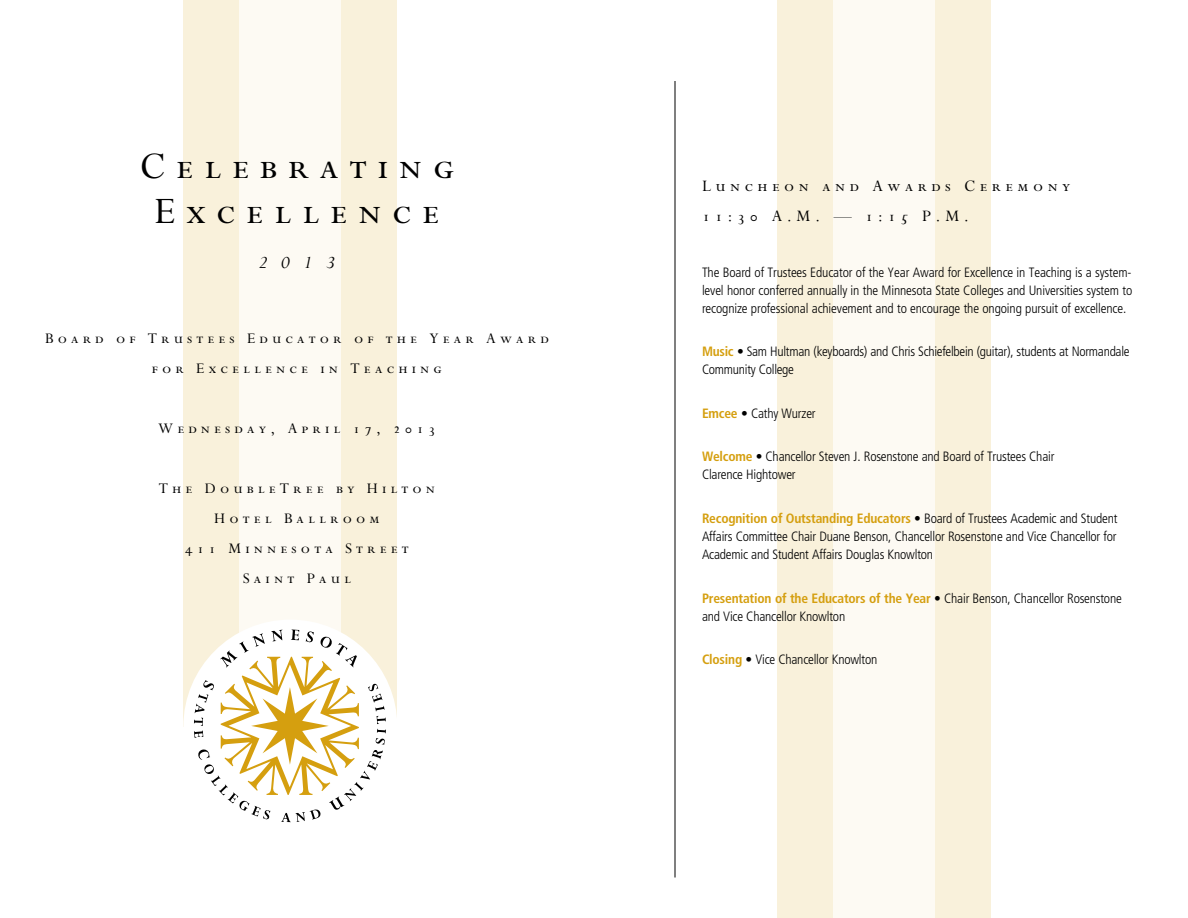
<style>
.page{position:relative;width:1188px;height:918px;background:#fff}
.page>*{position:absolute;margin:0;border:0;box-sizing:border-box;transform-origin:0 0}
.t1{font:42px/45px "Perpetua SC";letter-spacing:.25em;color:#000;text-align:center}
.t2{font:italic 19.35px "Perpetua";color:#000}
.t3{font:18px/30px "Perpetua SC";letter-spacing:.25em;color:#000}
.t4{font:16.5px/30px "Perpetua SC";letter-spacing:.25em;color:#000;text-align:center}
.t5{font:300 condensed 13.5px/18px "Frutiger";letter-spacing:-.015em;color:#000}
.s1{font-weight:700;color:#d59f0f}
</style>
<div class="page">
<div style="left:183px;top:0;width:214px;height:727px;background:#f9f1db"></div>
<div style="left:239px;top:0;width:102px;height:680px;background:#fdfaf3"></div>
<div style="left:183px;top:620px;width:214px;height:214px;background:#fff;border-radius:50%"></div>
<svg style="left:194px;top:629px;width:192px;height:193px"></svg>
<div style="left:777px;top:0;width:214px;height:918px;background:#f9f1db"></div>
<div style="left:833px;top:0;width:102px;height:918px;background:#fdfaf3"></div>
<hr style="left:675px;top:81px;width:1px;height:797px;background:#000">
<h1 class="t1" style="left:139px;top:145px;width:317px">Celebrating<br>Excellence</h1>
<h2 class="t2" style="left:259px;top:251px;width:78px">2013</h2>
<p class="t4" style="left:45px;top:324px;width:505px">Board of Trustees Educator of the Year Award for Excellence in Teaching</p>
<p class="t4" style="left:158px;top:414px;width:279px">Wednesday, April 17, 2013</p>
<p class="t4" style="left:159px;top:474px;width:278px">The DoubleTree by Hilton<br>Hotel Ballroom<br>411 Minnesota Street<br>Saint Paul</p>
<h3 class="t3" style="left:702px;top:171px;width:370px">Luncheon and Awards Ceremony<br>11:30 A.M. — 1:15 P.M.</h3>
<p class="t5" style="left:702px;top:263px;width:432px;text-align:justify">The Board of Trustees Educator of the Year Award for Excellence in Teaching is a system&shy;level honor conferred annually in the Minnesota State Colleges and Universities system to recognize professional achievement and to encourage the ongoing pursuit of excellence.</p>
<p class="t5" style="left:702px;top:343px;width:429px"><span class="s1">Music</span> • Sam Hultman (keyboards) and Chris Schiefelbein (guitar), students at Normandale<br>Community College</p>
<p class="t5" style="left:702px;top:404px;width:115px"><span class="s1">Emcee</span> • Cathy Wurzer</p>
<p class="t5" style="left:702px;top:448px;width:354px"><span class="s1">Welcome</span> • Chancellor Steven J. Rosenstone and Board of Trustees Chair<br>Clarence Hightower</p>
<p class="t5" style="left:702px;top:510px;width:417px;text-align:justify"><span class="s1">Recognition of Outstanding Educators</span> • Board of Trustees Academic and Student Affairs Committee Chair Duane Benson, Chancellor Rosenstone and Vice Chancellor for Academic and Student Affairs Douglas Knowlton</p>
<p class="t5" style="left:702px;top:589px;width:421px"><span class="s1">Presentation of the Educators of the Year</span> • Chair Benson, Chancellor Rosenstone and Vice Chancellor Knowlton</p>
<p class="t5" style="left:702px;top:651px;width:177px"><span class="s1">Closing</span> • Vice Chancellor Knowlton</p>
</div>
